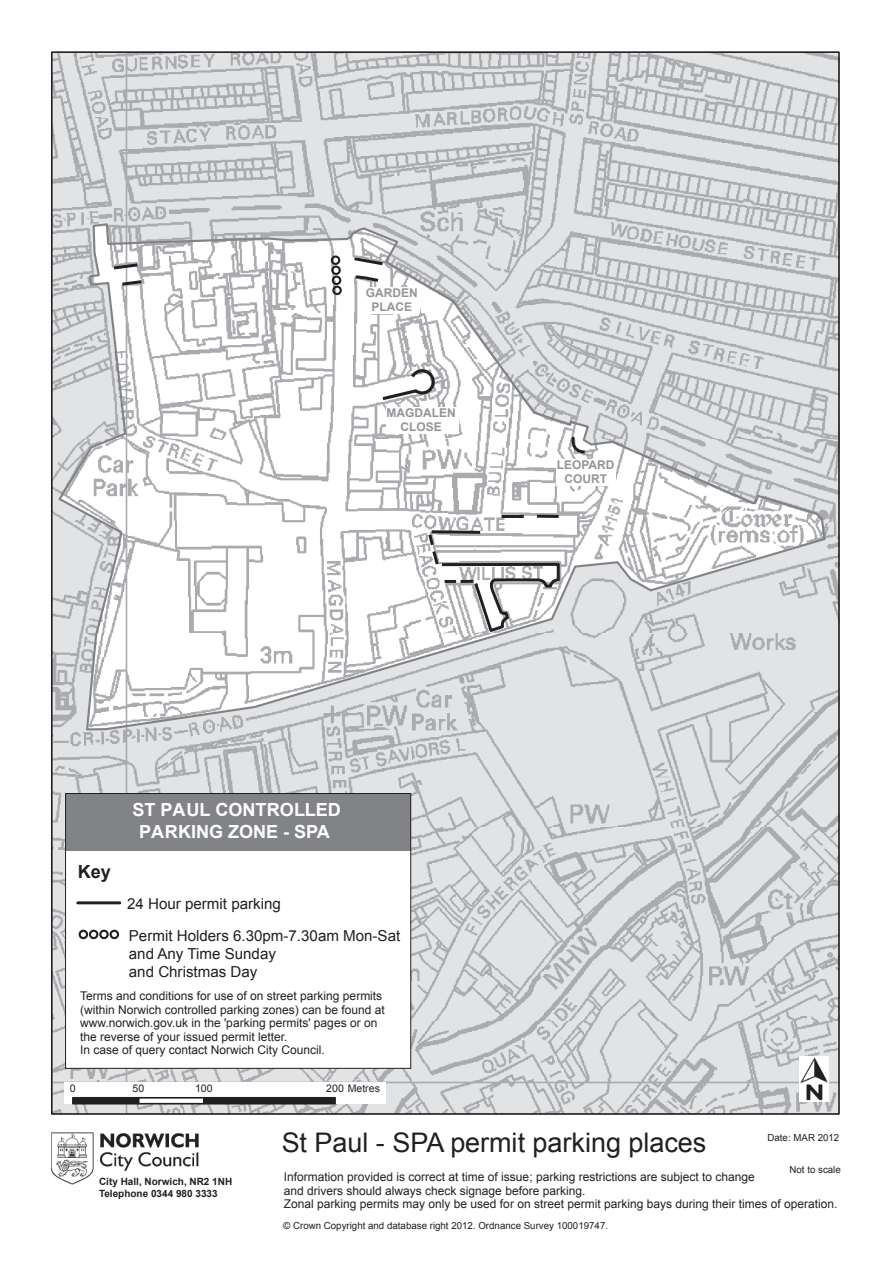
<style>
.page{position:relative;width:893px;height:1263px;background:#fff}
.page>*{position:absolute;margin:0;border:0;box-sizing:border-box;transform-origin:0 0}
.t1{font:27px "Arial";color:#231f20}
.t2{font:700 18.15px/21.6px "Arial";color:#fff;text-align:center}
.t3{font:700 18.15px "Arial";color:#231f20}
.t4{font:15.15px/18.1px "Arial";color:#211e1e}
.t5{font:15.15px "Arial";color:#231f20}
.t6{font:12px/13.5px "Arial";color:#231f20}
.t7{font:700 12px/14.4px "Arial";color:#939598;text-align:center}
.t8{font:10.5px "Arial";color:#231f20}
.t9{font:700 10.05px/12.1px "Arial";color:#231f20}
.t10{font:9.75px "Arial";color:#231f20}
</style>
<div class="page">
<img style="left:54px;top:54px;width:783px;height:1058px">
<svg style="left:57px;top:222px;width:770px;height:510px"></svg>
<img style="left:51px;top:1132px;width:148px;height:53px">
<img style="left:799px;top:1056px;width:29px;height:45px">
<div style="left:64px;top:1082px;width:322px;height:22px;background:#fff"></div>
<div style="left:72px;top:1097px;width:67px;height:7px;background:#231f20"></div>
<div style="left:138px;top:1097px;width:67px;height:7px;border:2px solid #231f20"></div>
<div style="left:203px;top:1097px;width:133px;height:7px;background:#231f20"></div>
<svg style="left:65px;top:793px;width:347px;height:276px"></svg>
<div style="left:79px;top:930px;width:9px;height:9px;border:2px solid #211e1e;border-radius:50%"></div>
<div style="left:89px;top:930px;width:9px;height:9px;border:2px solid #211e1e;border-radius:50%"></div>
<div style="left:99px;top:930px;width:10px;height:9px;border:2px solid #211e1e;border-radius:50%"></div>
<div style="left:110px;top:930px;width:9px;height:9px;border:2px solid #211e1e;border-radius:50%"></div>
<div style="left:364px;top:287px;width:55px;height:27px;background:#fff"></div>
<div style="left:386px;top:407px;width:72px;height:26px;background:#fff"></div>
<div style="left:556px;top:459px;width:60px;height:27px;background:#fff"></div>
<svg style="left:111px;top:262px;width:30px;height:9px"></svg>
<svg style="left:119px;top:278px;width:26px;height:9px"></svg>
<svg style="left:351px;top:255px;width:35px;height:12px"></svg>
<svg style="left:352px;top:273px;width:29px;height:11px"></svg>
<hr style="left:502px;top:515px;width:22px;height:3px;background:#231f20">
<hr style="left:537px;top:515px;width:22px;height:3px;background:#231f20">
<svg style="left:426px;top:529px;width:135px;height:109px"></svg>
<div style="left:331px;top:255px;width:9px;height:10px;border:2px solid #211e1e;border-radius:50%"></div>
<div style="left:331px;top:265px;width:10px;height:10px;border:2px solid #211e1e;border-radius:50%"></div>
<div style="left:332px;top:275px;width:9px;height:10px;border:2px solid #211e1e;border-radius:50%"></div>
<div style="left:332px;top:285px;width:10px;height:10px;border:2px solid #211e1e;border-radius:50%"></div>
<svg style="left:570px;top:434px;width:18px;height:21px"></svg>
<svg style="left:379px;top:368px;width:57px;height:34px"></svg>
<p class="t7" style="left:366px;top:286px;width:53px">GARDEN<br>PLACE</p>
<p class="t7" style="left:386px;top:406px;width:71px">MAGDALEN<br>CLOSE</p>
<p class="t7" style="left:557px;top:458px;width:59px">LEOPARD<br>COURT</p>
<h2 class="t3" style="left:78px;top:859px;width:35px">Key</h2>
<h2 class="t2" style="left:133px;top:800px;width:210px">ST PAUL CONTROLLED<br>PARKING ZONE - SPA</h2>
<p class="t5" style="left:127px;top:893px;width:155px">24 Hour permit parking</p>
<p class="t4" style="left:129px;top:927px;width:273px">Permit Holders 6.30pm-7.30am Mon-Sat and Any Time Sunday<br>and Christmas Day</p>
<p class="t6" style="left:80px;top:989px;width:306px">Terms and conditions for use of on street parking permits (within Norwich controlled parking zones) can be found at www.norwich.gov.uk in the 'parking permits' pages or on the reverse of your issued permit letter.<br>In case of query contact Norwich City Council.</p>
<p class="t8" style="left:70px;top:1081px;width:7px">0</p>
<p class="t8" style="left:133px;top:1081px;width:13px">50</p>
<p class="t8" style="left:195px;top:1081px;width:19px">100</p>
<p class="t8" style="left:326px;top:1081px;width:55px">200 Metres</p>
<h1 class="t1" style="left:282px;top:1125px;width:426px">St Paul - SPA permit parking places</h1>
<p class="t10" style="left:767px;top:1131px;width:73px">Date: MAR 2012</p>
<p class="t9" style="left:99px;top:1176px;width:135px">City Hall, Norwich, NR2 1NH<br>Telephone 0344 980 3333</p>
<p class="t10" style="left:789px;top:1163px;width:53px">Not to scale</p>
<p class="t6" style="left:284px;top:1170px;width:555px">Information provided is correct at time of issue; parking restrictions are subject to change<br>and drivers should always check signage before parking.<br>Zonal parking permits may only be used for on street permit parking bays during their times of operation.</p>
<p class="t10" style="left:283px;top:1219px;width:326px">© Crown Copyright and database right 2012. Ordnance Survey 100019747.</p>
</div>
